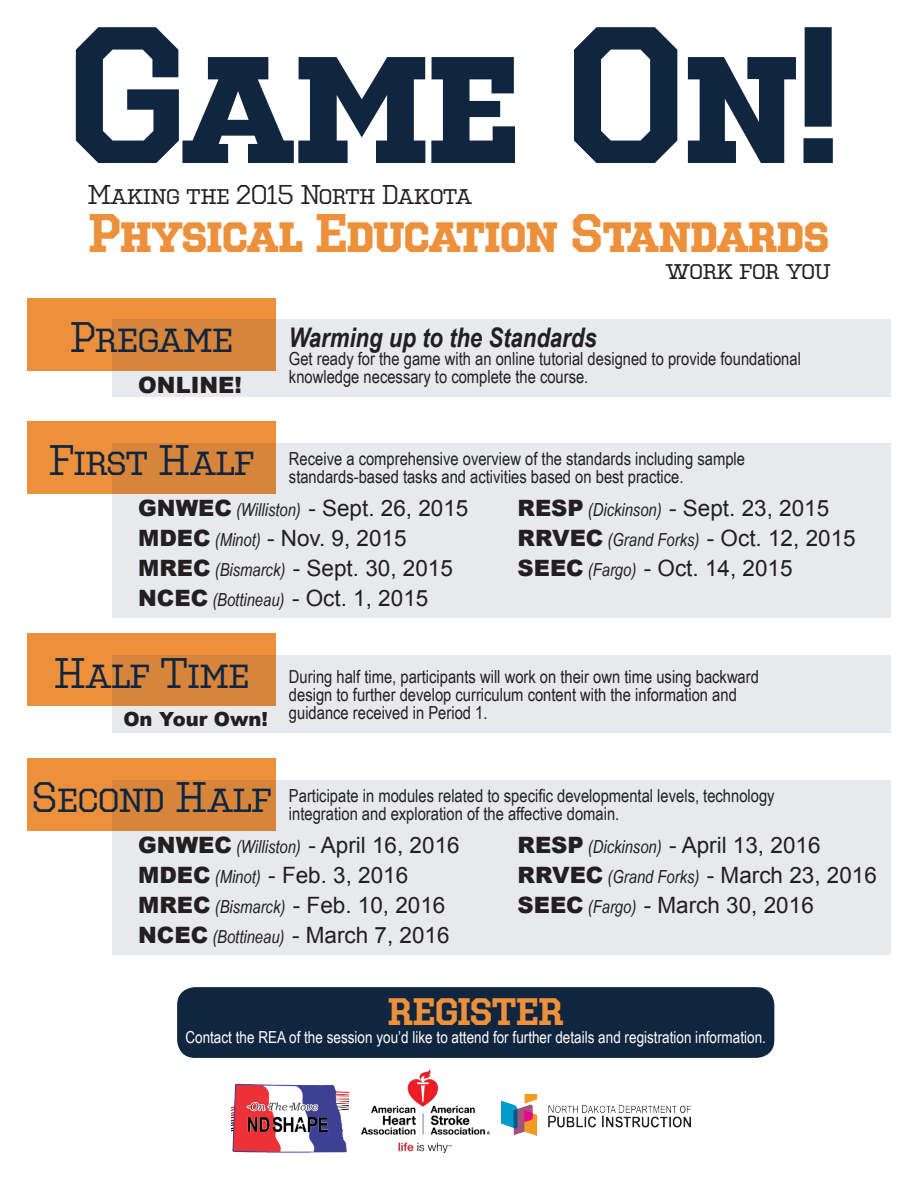
<style>
.page{position:relative;width:918px;height:1188px;background:#fff}
.page>*{position:absolute;margin:0;border:0;box-sizing:border-box;transform-origin:0 0}
.t1{font:500 150px "National Champion";color:#10253f}
.t2{font:500 42px "National Champion";letter-spacing:-.015em;color:#ed903b}
.t3{font:33px "National Champion";color:#10253f}
.t4{font:500 29.55px "National Champion";letter-spacing:-.01em;color:#ed903b}
.t5{font:italic 700 27px "Arial Narrow";color:#231f20}
.t6{font:22.5px "Arial";color:#231f20}
.t7{font:900 22.5px "Arial";color:#231f20}
.t8{font:21px "National Champion";letter-spacing:-.01em;color:#231f20}
.t9{font:900 19.5px "Arial";color:#231f20}
.t10{font:18px/18px "Arial Narrow";color:#231f20}
.t11{font:italic 18px "Arial Narrow";color:#231f20}
.t12{font:16.5px "Arial Narrow";color:#fff}
.s1{font-weight:900}
.s2{font-family:"Arial Narrow";font-style:italic;font-size:18px}
.s3{font-family:"Arial";font-weight:900;font-style:normal;font-size:22.5px}
.s4{font-family:"Arial";font-style:normal;font-size:22.5px}
</style>
<div class="page">
<img style="left:361px;top:1069px;width:128px;height:83px">
<img style="left:502px;top:1094px;width:189px;height:42px">
<div style="left:27px;top:298px;width:249px;height:72px;background:#ed903b"></div>
<div style="left:27px;top:634px;width:249px;height:72px;background:#ed903b"></div>
<div style="left:27px;top:421px;width:249px;height:72px;background:#ed903b"></div>
<div style="left:27px;top:758px;width:249px;height:72px;background:#ed903b"></div>
<svg style="left:112px;top:320px;width:779px;height:77px;background:#e4dbd3"></svg>
<svg style="left:112px;top:656px;width:779px;height:77px;background:#e4dbd3"></svg>
<div style="left:112px;top:443px;width:779px;height:175px;background:#e7e9ec"></div>
<div style="left:112px;top:780px;width:779px;height:175px;background:#e7e9ec"></div>
<div style="left:177px;top:987px;width:597px;height:71px;background:#10253f;border-radius:18px"></div>
<img style="left:231px;top:1084px;width:117px;height:69px">
<p class="t1" style="left:67px;top:-27px;width:777px">Game On!</p>
<p class="t8" style="left:87px;top:178px;width:386px">Making the 2015 North Dakota</p>
<p class="t2" style="left:89px;top:198px;width:742px">Physical Education Standards</p>
<p class="t8" style="left:666px;top:253px;width:166px">work for you</p>
<p class="t3" style="left:70px;top:311px;width:165px">Pregame</p>
<p class="t7" style="left:138px;top:368px;width:105px">ONLINE!</p>
<p class="t3" style="left:48px;top:434px;width:207px">First Half</p>
<p class="t5" style="left:289px;top:317px;width:309px">Warming up to the Standards</p>
<p class="t10" style="left:289px;top:349px;width:514px">Get ready for the game with an online tutorial designed to provide foundational knowledge necessary to complete the course.</p>
<p class="t10" style="left:289px;top:449px;width:458px">Receive a comprehensive overview of the standards including sample standards-based tasks and activities based on best practice.</p>
<p class="t6" style="left:138px;top:494px;width:332px"><span class="s1">GNWEC</span> <span class="s2">(Williston)</span> - Sept. 26, 2015</p>
<p class="t6" style="left:138px;top:524px;width:270px"><span class="s1">MDEC</span> <span class="s2">(Minot)</span> - Nov. 9, 2015</p>
<p class="t6" style="left:138px;top:554px;width:316px"><span class="s1">MREC</span> <span class="s2">(Bismarck)</span> - Sept. 30, 2015</p>
<p class="t11" style="left:138px;top:587px;width:292px"><span class="s3">NCEC</span> (Bottineau) <span class="s4">- Oct. 1, 2015</span></p>
<p class="t6" style="left:518px;top:494px;width:313px"><span class="s1">RESP</span> <span class="s2">(Dickinson)</span> - Sept. 23, 2015</p>
<p class="t11" style="left:518px;top:527px;width:340px"><span class="s3">RRVEC</span> (Grand Forks) <span class="s4">- Oct. 12, 2015</span></p>
<p class="t6" style="left:518px;top:554px;width:277px"><span class="s1">SEEC</span> <span class="s2">(Fargo)</span> - Oct. 14, 2015</p>
<p class="t3" style="left:54px;top:647px;width:197px">Half Time</p>
<p class="t9" style="left:123px;top:705px;width:146px">On Your Own!</p>
<p class="t10" style="left:289px;top:667px;width:472px">During half time, participants will work on their own time using backward design to further develop curriculum content with the information and guidance received in Period 1.</p>
<p class="t3" style="left:31px;top:771px;width:241px">Second Half</p>
<p class="t10" style="left:289px;top:786px;width:487px">Participate in modules related to specific developmental levels, technology integration and exploration of the affective domain.</p>
<p class="t6" style="left:138px;top:831px;width:323px"><span class="s1">GNWEC</span> <span class="s2">(Williston)</span> - April 16, 2016</p>
<p class="t6" style="left:138px;top:861px;width:272px"><span class="s1">MDEC</span> <span class="s2">(Minot)</span> - Feb. 3, 2016</p>
<p class="t6" style="left:138px;top:891px;width:309px"><span class="s1">MREC</span> <span class="s2">(Bismarck)</span> - Feb. 10, 2016</p>
<p class="t6" style="left:138px;top:921px;width:313px"><span class="s1">NCEC</span> <span class="s2">(Bottineau)</span> - March 7, 2016</p>
<p class="t6" style="left:518px;top:831px;width:304px"><span class="s1">RESP</span> <span class="s2">(Dickinson)</span> - April 13, 2016</p>
<p class="t6" style="left:518px;top:861px;width:361px"><span class="s1">RRVEC</span> <span class="s2">(Grand Forks)</span> - March 23, 2016</p>
<p class="t6" style="left:518px;top:891px;width:298px"><span class="s1">SEEC</span> <span class="s2">(Fargo)</span> - March 30, 2016</p>
<p class="t4" style="left:388px;top:987px;width:177px">REGISTER</p>
<p class="t12" style="left:185px;top:1025px;width:582px">Contact the REA of the session you’d like to attend for further details and registration information.</p>
</div>
